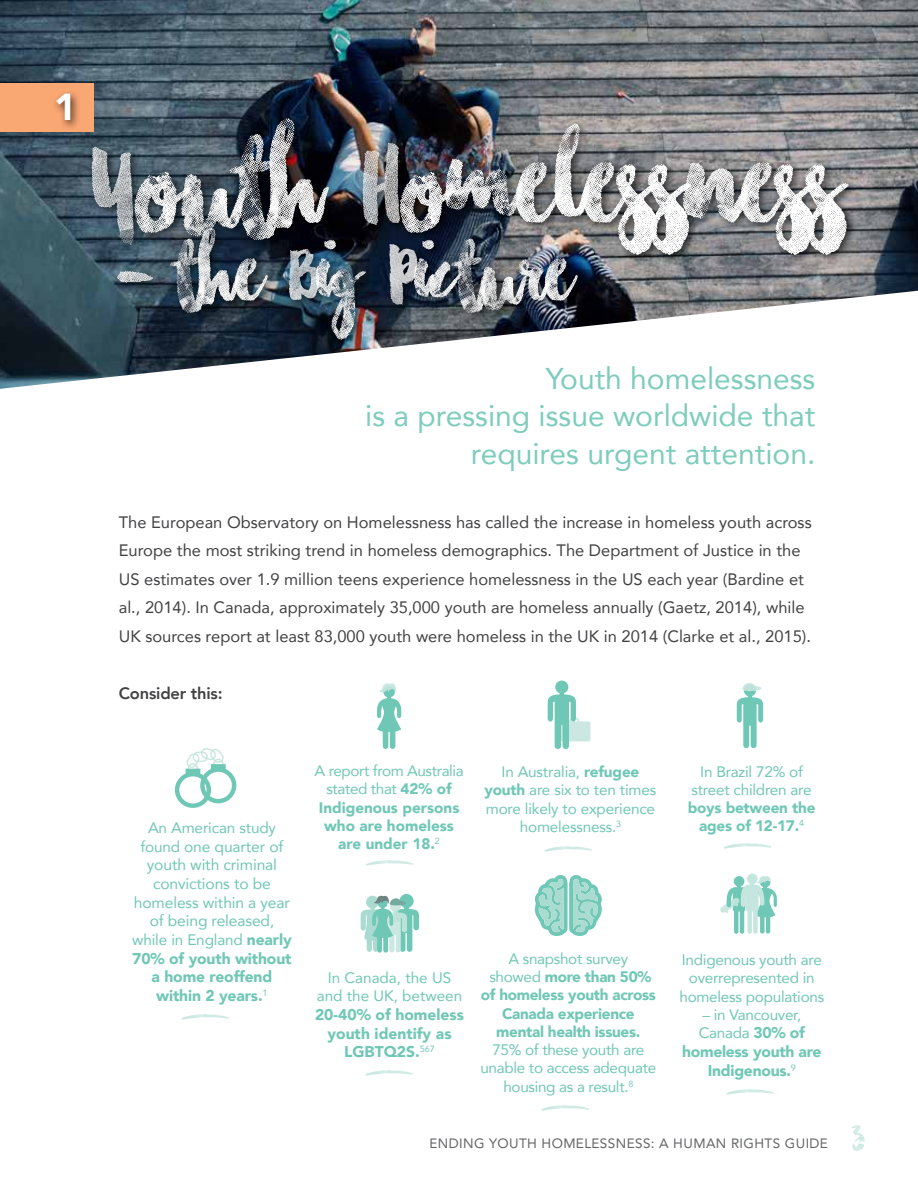
<style>
.page{position:relative;width:918px;height:1188px;background:#fff}
.page>*{position:absolute;margin:0;border:0;box-sizing:border-box;transform-origin:0 0}
.t1{font:150px "Chasing Embers Two";letter-spacing:-.01em;color:#fff}
.t2{font:105px "Chasing Embers Two";letter-spacing:-.01em;color:#fff}
.t3{font:54px "Chasing Embers One";color:#bee3da}
.t4{font:900 37.5px "Avenir";color:#fff}
.t5{font:30px/37.5px "Avenir";color:#7dccbc;text-align:right}
.t6{font:27.3px "Chasing Embers One";color:rgb(197 230 222/.9)}
.t7{font:16.5px/28.5px "Avenir";color:#414042}
.t8{font:800 16.5px "Avenir";letter-spacing:-.01em;color:#414042}
.t9{font:900 15.6px/18.6px "Avenir";letter-spacing:-.01em;color:#6fc7b5;text-align:center}
.t10{font:15.6px/18.6px "Avenir";letter-spacing:-.01em;color:#6fc7b5;text-align:center}
.t11{font:15.15px/18.3px "Avenir";letter-spacing:-.015em;color:#6fc7b5;text-align:center}
.t12{font:900 15.15px/18.3px "Avenir";letter-spacing:-.02em;color:#6fc7b5;text-align:center}
.t13{font:900 15.15px/18.3px "Avenir";color:#6fc7b5;text-align:center}
.t14{font:13.5px "Avenir";letter-spacing:.03em;color:#636466}
.s1{font-size:15.15px}
.s2{font-weight:900;font-size:15.6px}
.s3{font-weight:400}
.s4{font-weight:900}
</style>
<div class="page">
<img style="left:0;top:0;width:918px;height:389px">
<div style="left:87px;top:114px;width:772px;height:236px;background:#000;opacity:.75"></div>
<svg style="left:737px;top:683px;width:26px;height:65px"></svg>
<div style="left:383px;top:723px;width:5px;height:26px;background:#6fc7b5;border-radius:3px"></div>
<div style="left:390px;top:723px;width:5px;height:26px;background:#6fc7b5;border-radius:3px"></div>
<svg style="left:377px;top:683px;width:25px;height:49px"></svg>
<svg style="left:175px;top:748px;width:61px;height:60px"></svg>
<svg style="left:548px;top:693px;width:42px;height:56px"></svg>
<div style="left:555px;top:681px;width:13px;height:13px;background:#6fc7b5;border-radius:50%"></div>
<div style="left:760px;top:907px;width:5px;height:27px;background:#6fc7b5;border-radius:2px"></div>
<hr style="left:766px;top:907px;width:4px;height:27px;background:#6fc7b5;border-radius:2px">
<div style="left:734px;top:907px;width:5px;height:27px;background:#6fc7b5;border-radius:2px"></div>
<hr style="left:740px;top:907px;width:4px;height:27px;background:#6fc7b5;border-radius:2px">
<div style="left:747px;top:874px;width:11px;height:10px;background:#c5e6de;border-radius:50%"></div>
<div style="left:747px;top:907px;width:5px;height:27px;background:#c5e6de;border-radius:2px"></div>
<div style="left:753px;top:907px;width:5px;height:27px;background:#c5e6de;border-radius:2px"></div>
<svg style="left:720px;top:875px;width:57px;height:42px"></svg>
<svg style="left:535px;top:875px;width:67px;height:61px"></svg>
<svg style="left:361px;top:894px;width:58px;height:58px"></svg>
<div style="left:0;top:83px;width:94px;height:49px;background:#f9a773"></div>
<div style="left:52px;top:89px;width:29px;height:42px;background:#000;opacity:.75"></div>
<h3 class="t4" style="left:54px;top:75px;width:24px">1</h3>
<h1 class="t1" style="left:90px;top:83px;width:757px">Youth Homelessness</h1>
<h2 class="t2" style="left:115px;top:203px;width:460px">- the Big Picture</h2>
<h3 class="t5" style="left:365px;top:358px;width:452px">Youth homelessness<br>is a pressing issue worldwide that requires urgent attention.</h3>
<p class="t7" style="left:119px;top:508px;width:694px">The European Observatory on Homelessness has called the increase in homeless youth across Europe the most striking trend in homeless demographics. The Department of Justice in the US estimates over 1.9 million teens experience homelessness in the US each year (Bardine et al., 2014). In Canada, approximately 35,000 youth are homeless annually (Gaetz, 2014), while UK sources report at least 83,000 youth were homeless in the UK in 2014 (Clarke et al., 2015).</p>
<p class="t8" style="left:119px;top:680px;width:105px">Consider this:</p>
<p class="t11" style="left:148px;top:818px;width:129px">An American study</p>
<p class="t10" style="left:134px;top:837px;width:158px"><span class="s1">found</span> one quarter of youth with criminal convictions to be homeless within a year of being released<span class="s1">,</span></p>
<p class="t11" style="left:132px;top:930px;width:161px">while in England <span class="s2">nearly</span></p>
<p class="t9" style="left:132px;top:948px;width:161px">70% of youth without a home reoffend within 2 years.<sup>1</sup></p>
<h3 class="t6" style="left:182px;top:999px;width:49px">_</h3>
<p class="t13" style="left:315px;top:761px;width:151px"><span class="s3">A report from Australia stated that</span> 42% of<br>Indigenous persons who are homeless are under 18.<sup>2</sup></p>
<h3 class="t6" style="left:366px;top:846px;width:49px">_</h3>
<p class="t11" style="left:485px;top:762px;width:173px">In Australia, <span class="s4">refugee youth</span> are six to ten times more likely to experience homelessness.<sup>3</sup></p>
<h3 class="t6" style="left:544px;top:831px;width:49px">_</h3>
<p class="t11" style="left:692px;top:762px;width:122px">In Brazil 72% of street children are</p>
<p class="t12" style="left:688px;top:798px;width:129px">boys between the ages of 12-17.<sup>4</sup></p>
<h3 class="t6" style="left:724px;top:828px;width:49px">_</h3>
<p class="t11" style="left:317px;top:968px;width:147px">In Canada, the US and the UK, between</p>
<p class="t9" style="left:315px;top:1005px;width:150px">20-40% of homeless youth identify as<br>LGBTQ2S.<sup>567</sup></p>
<h3 class="t6" style="left:366px;top:1055px;width:49px">_</h3>
<p class="t12" style="left:481px;top:949px;width:177px"><span class="s3">A snapshot survey showed</span> more than 50% of homeless youth across<br>Canada experience mental health issues.</p>
<p class="t11" style="left:480px;top:1040px;width:177px">75% of these youth are unable to access adequate housing as a result.<sup>8</sup></p>
<h3 class="t6" style="left:541px;top:1091px;width:49px">_</h3>
<p class="t11" style="left:679px;top:950px;width:146px">Indigenous youth are overrepresented in homeless populations</p>
<p class="t11" style="left:699px;top:1005px;width:108px;text-align:left">– in Vancouver,<br>Canada <span class="s2">30% of</span></p>
<p class="t9" style="left:682px;top:1042px;width:141px">homeless youth are<br>Indigenous.<sup>9</sup></p>
<h3 class="t6" style="left:726px;top:1075px;width:49px">_</h3>
<p class="t14" style="left:429px;top:1132px;width:400px">ENDING YOUTH HOMELESSNESS: A HUMAN RIGHTS GUIDE</p>
<h3 class="t3" style="left:851px;top:1113px;width:16px">3</h3>
</div>
